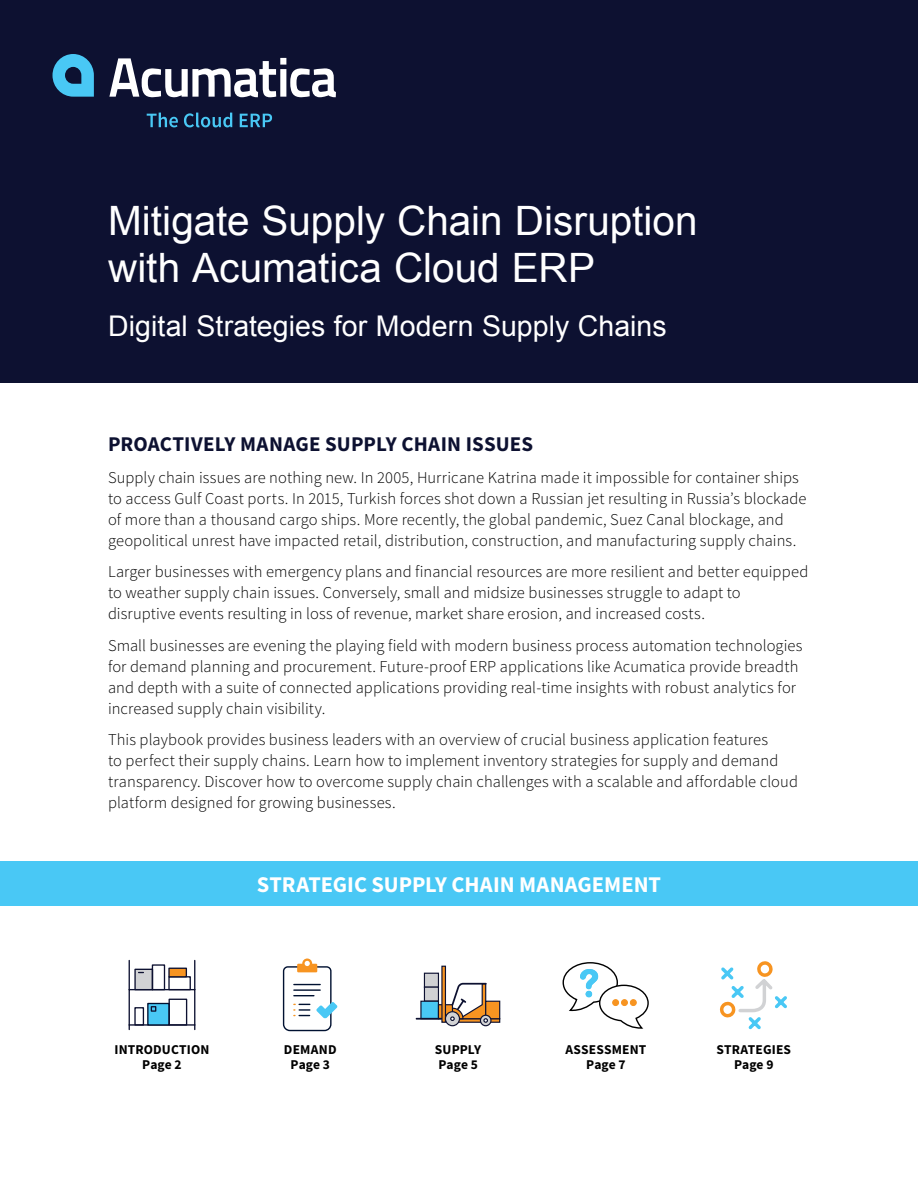
<style>
.page{position:relative;width:918px;height:1188px;background:#fff}
.page>*{position:absolute;margin:0;border:0;box-sizing:border-box;transform-origin:0 0}
.t1{font:40.5px/46.5px "Arial";color:#fff}
.t2{font:28.5px "Arial";color:#fff}
.t3{font:700 22.5px "Source Sans Pro";color:#fff}
.t4{font:700 21px "Source Sans Pro";letter-spacing:.01em;color:#0d1131}
.t5{font:300 16.5px/21px "Source Sans Pro";letter-spacing:.005em;color:#000}
.t6{font:700 13.5px/15px "Source Sans Pro";letter-spacing:.01em;color:#000;text-align:center}
</style>
<div class="page">
<div style="left:0;top:861px;width:918px;height:45px;background:#49c8f5"></div>
<div style="left:0;top:0;width:918px;height:382px;background:#0d1131"></div>
<svg style="left:52px;top:54px;width:42px;height:43px"></svg>
<svg style="left:109px;top:58px;width:227px;height:39px"></svg>
<svg style="left:147px;top:113px;width:31px;height:14px"></svg>
<svg style="left:184px;top:113px;width:48px;height:14px"></svg>
<svg style="left:240px;top:114px;width:32px;height:13px"></svg>
<svg style="left:282px;top:959px;width:56px;height:73px"></svg>
<svg style="left:562px;top:962px;width:87px;height:67px"></svg>
<div style="left:612px;top:999px;width:7px;height:7px;border:1px solid #f79421;border-radius:50%"></div>
<svg style="left:719px;top:961px;width:68px;height:69px"></svg>
<hr style="left:129px;top:960px;width:1px;height:70px;background:#0d1131">
<hr style="left:194px;top:960px;width:1px;height:70px;background:#0d1131">
<hr style="left:129px;top:989px;width:66px;height:1px;background:#0d1131">
<hr style="left:129px;top:1024px;width:66px;height:2px;background:#0d1131">
<div style="left:134px;top:1007px;width:10px;height:19px;border:1px solid #0d1131"></div>
<div style="left:147px;top:1003px;width:23px;height:23px;background:#49c8f5;border:1px solid #001131"></div>
<div style="left:169px;top:999px;width:18px;height:27px;border:1px solid #0d1131"></div>
<svg style="left:134px;top:964px;width:58px;height:48px"></svg>
<svg style="left:492px;top:1019px;width:8px;height:4px"></svg>
<div style="left:485px;top:1001px;width:15px;height:18px;background:#f79421;border:1px solid #0d1131"></div>
<div style="left:424px;top:973px;width:15px;height:15px;background:#d1d2d4;border:1px solid #0d1131"></div>
<div style="left:424px;top:987px;width:15px;height:15px;background:#d1d2d4;border:1px solid #0d1131"></div>
<div style="left:420px;top:1001px;width:19px;height:18px;background:#49c8f5;border:1px solid #0d1131"></div>
<div style="left:438px;top:1004px;width:15px;height:15px;background:#f79421;border:1px solid #0d1131"></div>
<svg style="left:441px;top:966px;width:5px;height:57px"></svg>
<hr style="left:416px;top:1018px;width:26px;height:2px;background:#0d1131">
<svg style="left:445px;top:1012px;width:14px;height:14px"></svg>
<div style="left:445px;top:1011px;width:15px;height:15px;border:1px solid #0d1131;border-radius:50%"></div>
<svg style="left:480px;top:1015px;width:11px;height:11px"></svg>
<div style="left:480px;top:1015px;width:12px;height:11px;border:1px solid #0d1131;border-radius:50%"></div>
<svg style="left:450px;top:983px;width:38px;height:40px"></svg>
<h1 class="t1" style="left:108px;top:198px;width:591px">Mitigate Supply Chain Disruption with Acumatica Cloud ERP</h1>
<h2 class="t2" style="left:108px;top:307px;width:560px">Digital Strategies for Modern Supply Chains</h2>
<p class="t4" style="left:108px;top:430px;width:427px">PROACTIVELY MANAGE SUPPLY CHAIN ISSUES</p>
<p class="t5" style="left:108px;top:467px;width:700px">Supply chain issues are nothing new. In 2005, Hurricane Katrina made it impossible for container ships to access Gulf Coast ports. In 2015, Turkish forces shot down a Russian jet resulting in Russia’s blockade of more than a thousand cargo ships. More recently, the global pandemic, Suez Canal blockage, and geopolitical unrest have impacted retail, distribution, construction, and manufacturing supply chains.</p>
<p class="t5" style="left:108px;top:561px;width:702px">Larger businesses with emergency plans and financial resources are more resilient and better equipped to weather supply chain issues. Conversely, small and midsize businesses struggle to adapt to disruptive events resulting in loss of revenue, market share erosion, and increased costs.</p>
<p class="t5" style="left:108px;top:635px;width:696px">Small businesses are evening the playing field with modern business process automation technologies for demand planning and procurement. Future-proof ERP applications like Acumatica provide breadth and depth with a suite of connected applications providing real-time insights with robust analytics for increased supply chain visibility.</p>
<p class="t5" style="left:108px;top:729px;width:692px">This playbook provides business leaders with an overview of crucial business application features<br>to perfect their supply chains. Learn how to implement inventory strategies for supply and demand transparency. Discover how to overcome supply chain challenges with a scalable and affordable cloud platform designed for growing businesses.</p>
<h3 class="t3" style="left:257px;top:870px;width:406px">STRATEGIC SUPPLY CHAIN MANAGEMENT</h3>
<p class="t6" style="left:115px;top:1042px;width:96px">INTRODUCTION<br>Page 2</p>
<p class="t6" style="left:435px;top:1042px;width:48px;text-align:left">SUPPLY<br>Page 5</p>
<p class="t6" style="left:565px;top:1042px;width:83px">ASSESSMENT<br>Page 7</p>
<p class="t6" style="left:716px;top:1042px;width:76px">STRATEGIES<br>Page 9</p>
<p class="t6" style="left:284px;top:1042px;width:54px">DEMAND<br>Page 3</p>
</div>
